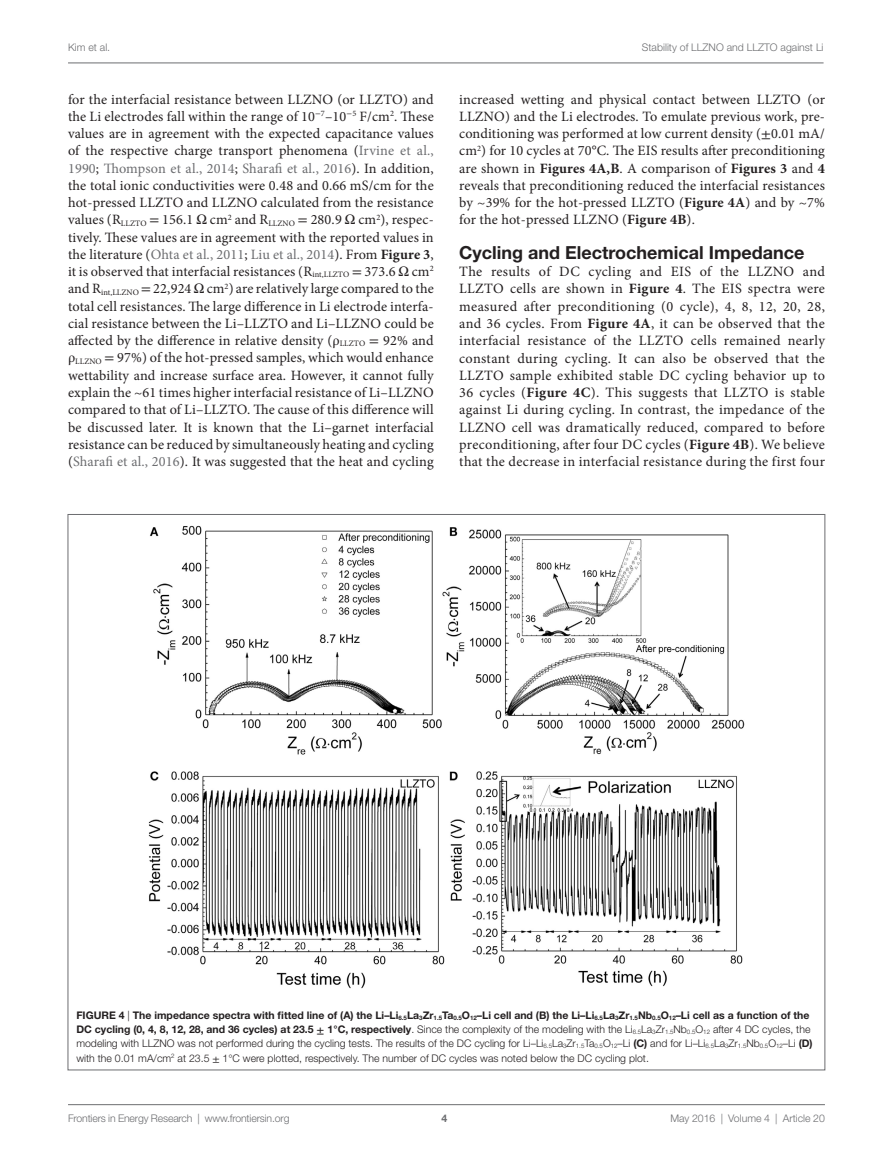
<style>
.page{position:relative;width:893px;height:1170px;background:#fff}
.page>*{position:absolute;margin:0;border:0;box-sizing:border-box;transform-origin:0 0}
.t1{font:700 18px "Helvetica Neue LT Std";color:#231f20}
.t2{font:14.25px/17.2px "Minion Pro";letter-spacing:.01em;color:#231f20;text-align:justify}
.t3{font:300 10.5px/14.2px "Helvetica Neue LT Std";color:#231f20}
.t4{font:300 10.5px "Helvetica Neue LT Std";color:#6c6d70}
.t5{font:700 10.5px "Helvetica Neue LT Std";color:#6c6d70}
.s1{color:#6c6d70}
.s2{font-family:"STIX General"}
.s3{font-weight:700}
.s4{font-family:"STIX General";font-weight:700}
.s5{font-family:"STIX General";font-weight:400}
</style>
<div class="page">
<img style="left:149px;top:525px;width:595px;height:463px">
<hr style="left:68px;top:63px;width:756px;height:1px;background:#6c6d70">
<hr style="left:68px;top:1104px;width:757px;height:1px;background:#6c6d70">
<p class="t4" style="left:68px;top:41px;width:44px">Kim et al.</p>
<p class="t4" style="left:642px;top:41px;width:183px">Stability of LLZNO and LLZTO against Li</p>
<p class="t2" style="left:68px;top:90px;width:367px">for the interfacial resistance between LLZNO (or LLZTO) and the Li electrodes fall within the range of 10<sup>−</sup><sup>7</sup>–10<sup>−</sup><sup>5</sup> F/cm<sup>2</sup>. These values are in agreement with the expected capacitance values of the respective charge transport phenomena (<span class="s1">Irvine et al., 1990</span>; <span class="s1">Thompson et al., 2014</span>; <span class="s1">Sharafi et al., 2016</span>). In addition, the total ionic conductivities were 0.48 and 0.66 mS/cm for the hot-pressed LLZTO and LLZNO calculated from the resistance values (R<sub>LLZTO</sub> <span class="s2">=</span> 156.1 <span class="s2">Ω</span> cm<sup>2</sup> and R<sub>LLZNO</sub> <span class="s2">=</span> 280.9 <span class="s2">Ω</span> cm<sup>2</sup>), respec&shy;tively. These values are in agreement with the reported values in the literature (<span class="s1">Ohta et al., 2011</span>; <span class="s1">Liu et al., 2014</span>). From <span class="s3">Figure 3</span>, it is observed that interfacial resistances (R<sub>int,LLZTO</sub> <span class="s2">=</span> 373.6 <span class="s2">Ω</span> cm<sup>2 </sup>and R<sub>int,LLZNO</sub> <span class="s2">=</span> 22,924 <span class="s2">Ω</span> cm<sup>2</sup>) are relatively large compared to the total cell resistances. The large difference in Li electrode interfa&shy;cial resistance between the Li–LLZTO and Li–LLZNO could be affected by the difference in relative density (<span class="s2">ρ</span><sub>LLZTO</sub> <span class="s2">=</span> 92% and <span class="s2">ρ</span><sub>LLZNO</sub> <span class="s2">=</span> 97%) of the hot-pressed samples, which would enhance wettability and increase surface area. However, it cannot fully explain the ~61 times higher interfacial resistance of Li–LLZNO compared to that of Li–LLZTO. The cause of this difference will be discussed later. It is known that the Li–garnet interfacial resistance can be reduced by simultaneously heating and cycling (<span class="s1">Sharafi et al., 2016</span>). It was suggested that the heat and cycling</p>
<p class="t2" style="left:459px;top:90px;width:367px">increased wetting and physical contact between LLZTO (or LLZNO) and the Li electrodes. To emulate previous work, pre&shy;conditioning was performed at low current density (<span class="s2">±</span>0.01 mA/ cm<sup>2</sup>) for 10 cycles at 70°C. The EIS results after preconditioning are shown in <span class="s3">Figures 4A,B</span>. A comparison of <span class="s3">Figures 3</span> and <span class="s3">4 </span>reveals that preconditioning reduced the interfacial resistances by ~39% for the hot-pressed LLZTO (<span class="s3">Figure 4A</span>) and by ~7% for the hot-pressed LLZNO (<span class="s3">Figure 4B</span>).</p>
<p class="t1" style="left:459px;top:241px;width:347px">Cycling and Electrochemical Impedance</p>
<p class="t2" style="left:459px;top:263px;width:367px">The results of DC cycling and EIS of the LLZNO and LLZTO cells are shown in <span class="s3">Figure 4</span>. The EIS spectra were measured after preconditioning (0 cycle), 4, 8, 12, 20, 28, and 36 cycles. From <span class="s3">Figure 4A</span>, it can be observed that the interfacial resistance of the LLZTO cells remained nearly constant during cycling. It can also be observed that the LLZTO sample exhibited stable DC cycling behavior up to 36 cycles (<span class="s3">Figure 4C</span>). This suggests that LLZTO is stable against Li during cycling. In contrast, the impedance of the LLZNO cell was dramatically reduced, compared to before preconditioning, after four DC cycles (<span class="s3">Figure 4B</span>). We believe that the decrease in interfacial resistance during the first four</p>
<p class="t3" style="left:76px;top:1007px;width:738px"><span class="s3">FIG URE 4</span> | <span class="s3">The impedance spectra with fitted line of (A) the Li–Li</span><sub>6.5</sub><span class="s3">La</span><sub>3</sub><span class="s3">Zr</span><sub>1.5</sub><span class="s3">Ta</span><sub>0.5</sub><span class="s3">O</span><sub>12</sub><span class="s3">–Li cell and (B) the Li–Li</span><sub>6.5</sub><span class="s3">La</span><sub>3</sub><span class="s3">Zr</span><sub>1.5</sub><span class="s3">Nb</span><sub>0.5</sub><span class="s3">O</span><sub>12</sub><span class="s3">–Li cell as a function of the DC cycling (0, 4, 8, 12, 28, and 36 cycles) at 23.5</span> <span class="s4">±</span> <span class="s3">1°C, respectively</span>. Since the complexity of the modeling with the Li<sub>6.5</sub>La<sub>3</sub>Zr<sub>1.5</sub>Nb<sub>0.5</sub>O<sub>12</sub> after 4 DC cycles, the modeling with LLZNO was not performed during the cycling tests. The results of the DC cycling for Li–Li<sub>6.5</sub>La<sub>3</sub>Zr<sub>1.5</sub>Ta<sub>0.5</sub>O<sub>12</sub>–Li <span class="s3">(C)</span> and for Li–Li<sub>6.5</sub>La<sub>3</sub>Zr<sub>1.5</sub>Nb<sub>0.5</sub>O<sub>12</sub>–Li <span class="s3">(D) </span>with the 0.01 mA/cm<sup>2</sup> at 23.5 <span class="s5">±</span> 1°C were plotted, respectively. The number of DC cycles was noted below the DC cycling plot.</p>
<p class="t4" style="left:68px;top:1111px;width:223px">Frontiers in Energy Research | www.frontiersin.org</p>
<p class="t4" style="left:670px;top:1111px;width:156px">May 2016 | Volume 4 | Article 20</p>
<p class="t5" style="left:441px;top:1111px;width:7px">4</p>
</div>
